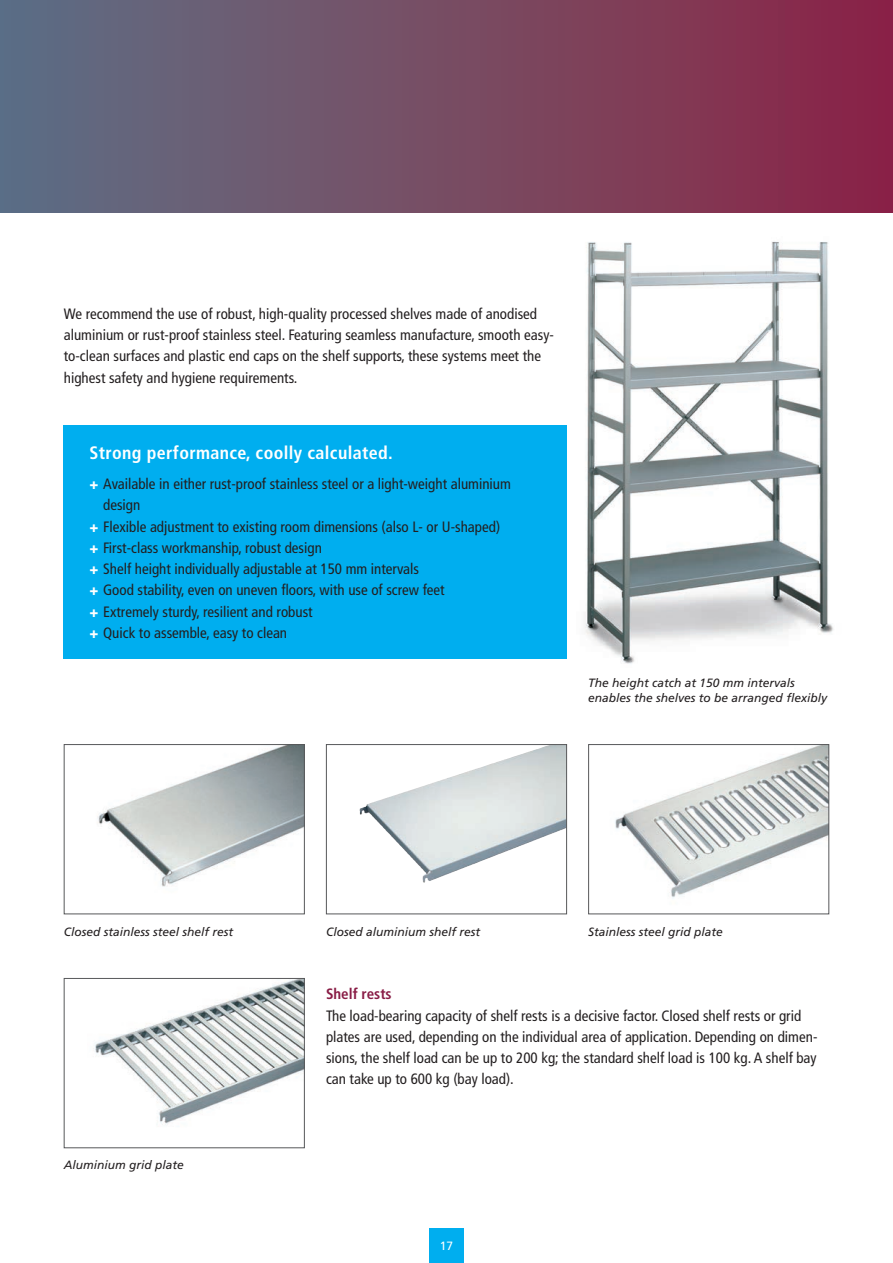
<style>
.page{position:relative;width:893px;height:1263px;background:#fff}
.page>*{position:absolute;margin:0;border:0;box-sizing:border-box;transform-origin:0 0}
.t1{font:700 condensed 18px "Frutiger";letter-spacing:.02em;color:#fff}
.t2{font:condensed 15px/21.3px "Frutiger";color:#231f20}
.t3{font:700 condensed 15px "Frutiger";color:#891d46}
.t4{font:italic 12px/14.4px "Frutiger";color:#231f20}
.t5{font:12px "Frutiger";color:#fff}
.s1{font-weight:900;font-stretch:normal;color:#fff}
</style>
<div class="page">
<div style="left:429px;top:1229px;width:34px;height:34px;background:#00aeef"></div>
<img style="left:585px;top:241px;width:249px;height:423px">
<div style="left:0;top:0;width:893px;height:213px;background:linear-gradient(to right,#5e7184,#8d2544)"></div>
<img style="left:98px;top:746px;width:205px;height:141px">
<div style="left:64px;top:744px;width:241px;height:170px;border:1px solid #57585a"></div>
<svg style="left:359px;top:746px;width:206px;height:137px"></svg>
<img style="left:377px;top:746px;width:174px;height:55px">
<div style="left:326px;top:744px;width:241px;height:170px;border:1px solid #57585a"></div>
<img style="left:615px;top:746px;width:212px;height:152px">
<div style="left:588px;top:744px;width:241px;height:170px;border:1px solid #57585a"></div>
<img style="left:95px;top:980px;width:208px;height:145px">
<div style="left:64px;top:978px;width:241px;height:170px;border:1px solid #57585a"></div>
<div style="left:64px;top:425px;width:503px;height:234px;background:#00aeef"></div>
<p class="t2" style="left:64px;top:303px;width:492px">We recommend the use of robust, high-quality processed shelves made of anodised aluminium or rust-proof stainless steel. Featuring seamless manufacture, smooth easy&shy;to-clean surfaces and plastic end caps on the shelf supports, these systems meet the highest safety and hygiene requirements.</p>
<p class="t1" style="left:90px;top:442px;width:305px">Strong performance, coolly calculated.</p>
<p class="t2" style="left:103px;top:473px;width:409px;text-indent:-14px"><span class="s1">+</span> Available in either rust-proof stainless steel or a light-weight aluminium design</p>
<p class="t2" style="left:90px;top:516px;width:412px"><span class="s1">+</span> Flexible adjustment to existing room dimensions (also L- or U-shaped)</p>
<p class="t2" style="left:90px;top:537px;width:234px"><span class="s1">+</span> First-class workmanship, robust design</p>
<p class="t2" style="left:90px;top:558px;width:331px"><span class="s1">+</span> Shelf height individually adjustable at 150 mm intervals</p>
<p class="t2" style="left:90px;top:580px;width:357px"><span class="s1">+</span> Good stability, even on uneven floors, with use of screw feet</p>
<p class="t2" style="left:90px;top:601px;width:225px"><span class="s1">+</span> Extremely sturdy, resilient and robust</p>
<p class="t2" style="left:90px;top:622px;width:199px"><span class="s1">+</span> Quick to assemble, easy to clean</p>
<p class="t4" style="left:588px;top:676px;width:240px">The height catch at 150 mm intervals enables the shelves to be arranged flexibly</p>
<p class="t4" style="left:64px;top:924px;width:171px">Closed stainless steel shelf rest</p>
<p class="t4" style="left:326px;top:924px;width:156px">Closed aluminium shelf rest</p>
<p class="t4" style="left:588px;top:924px;width:136px">Stainless steel grid plate</p>
<p class="t4" style="left:64px;top:1158px;width:122px">Aluminium grid plate</p>
<p class="t3" style="left:326px;top:985px;width:67px">Shelf rests</p>
<p class="t2" style="left:326px;top:1005px;width:493px">The load-bearing capacity of shelf rests is a decisive factor. Closed shelf rests or grid plates are used, depending on the individual area of application. Depending on dimen&shy;sions, the shelf load can be up to 200 kg; the standard shelf load is 100 kg. A shelf bay can take up to 600 kg (bay load).</p>
<p class="t5" style="left:440px;top:1239px;width:15px">17</p>
</div>
